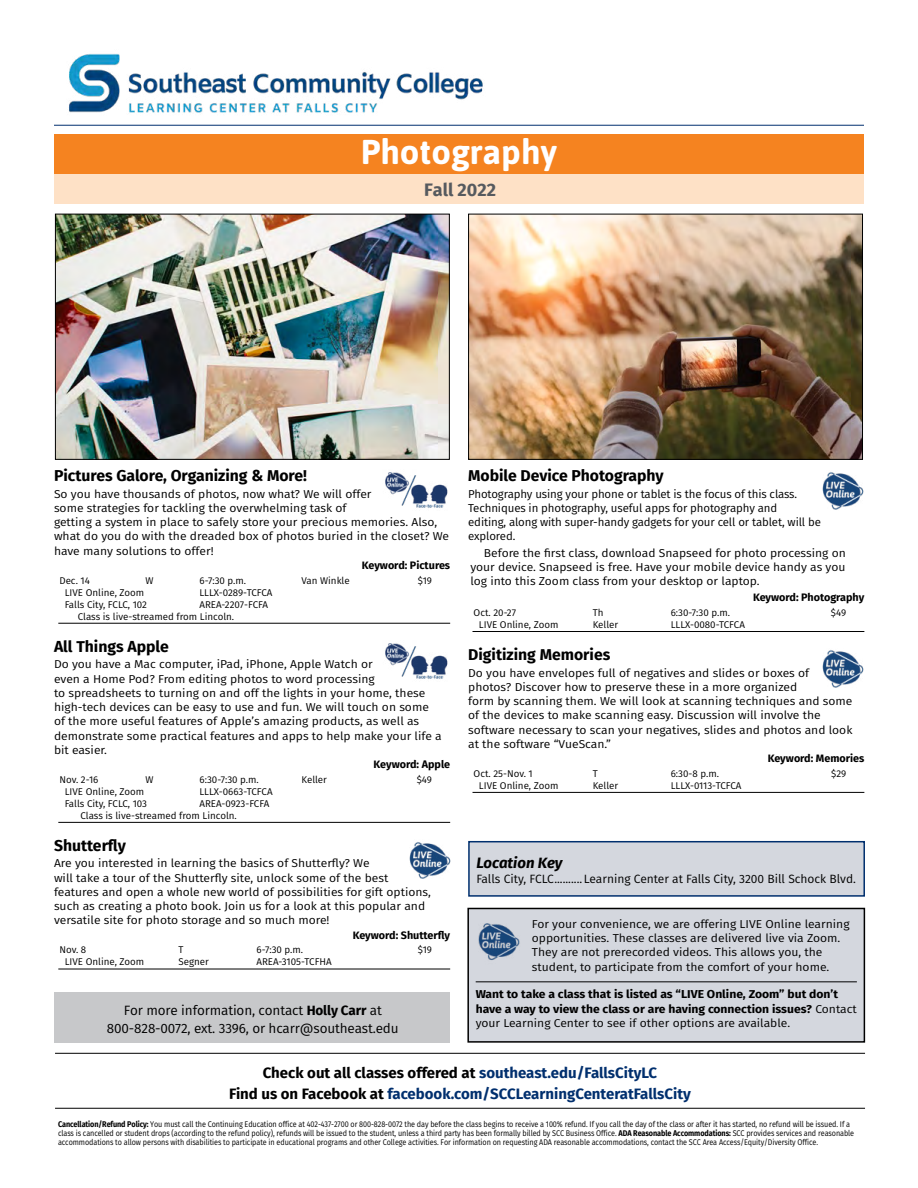
<style>
.page{position:relative;width:918px;height:1188px;background:#fff}
.page>*{position:absolute;margin:0;border:0;box-sizing:border-box;transform-origin:0 0}
.t1{font:700 34.5px "Asap";color:#fff}
.t2{font:700 18px "Fira Sans";color:#565a5f}
.t3{font:700 15.75px "Fira Sans";color:#000}
.t4{font:700 15px "Fira Sans";color:#002f6e}
.t5{font:700 15px "Fira Sans";color:#000}
.IOC_Town{font:italic 700 15px "Fira Sans";color:#000}
.t6{font:13.5px/18px "Fira Sans";letter-spacing:-.01em;color:#000;text-align:center}
.IOC_Location{font:12px "Fira Sans";color:#000}
.class_description{font:11.55px/14.2px "Fira Sans";color:#000;scale:1.06 1}
.class_description-2{font:11.55px/14.2px "Fira Sans";color:#000}
.class_description-3{font:700 11.55px/14.2px "Fira Sans";color:#000;scale:1.06 1}
.class_details{font:11.55px/14.2px "Fira Sans";color:#000;text-align:justify;scale:1.06 1}
.keyword{font:700 10.8px "Fira Sans";color:#000}
.logistics_multi_sec{font:9.75px/12px "Fira Sans";color:#000}
.logistics{font:9.75px "Fira Sans";color:#000}
.t7{font:8.25px/9px "Fira Sans";letter-spacing:-.01em;color:#000;scale:.88 1}
.s1{font-weight:700}
.s2{font-weight:400}
.s3{color:#002f6e}
.s4{color:#000}
</style>
<div class="page">
<hr style="left:54px;top:125px;width:810px;height:1px;background:#002f6e">
<hr style="left:58px;top:623px;width:392px;height:1px;background:#000">
<hr style="left:58px;top:822px;width:392px;height:1px;background:#000">
<hr style="left:58px;top:969px;width:392px;height:1px;background:#000">
<hr style="left:473px;top:631px;width:391px;height:1px;background:#000">
<hr style="left:473px;top:792px;width:391px;height:1px;background:#000">
<img style="left:385px;top:472px;width:63px;height:36px">
<img style="left:385px;top:643px;width:63px;height:36px">
<img style="left:409px;top:842px;width:42px;height:37px">
<img style="left:822px;top:472px;width:42px;height:38px">
<img style="left:822px;top:650px;width:42px;height:38px">
<div style="left:469px;top:842px;width:395px;height:54px;background:#d4d7de"></div>
<div style="left:468px;top:841px;width:397px;height:56px;border:2px solid #002f6e"></div>
<div style="left:54px;top:992px;width:395px;height:51px;background:#c7c8ca"></div>
<div style="left:54px;top:134px;width:810px;height:41px;background:#f58320"></div>
<div style="left:54px;top:175px;width:810px;height:29px;background:#fee1c6"></div>
<img style="left:54px;top:54px;width:443px;height:71px">
<hr style="left:55px;top:1053px;width:810px;height:1px;background:#000">
<hr style="left:55px;top:1108px;width:810px;height:1px;background:#000">
<div style="left:468px;top:908px;width:396px;height:134px;background:#d4d7de"></div>
<hr style="left:476px;top:981px;width:381px;height:1px;background:#000">
<div style="left:467px;top:908px;width:398px;height:135px;border:2px solid #000"></div>
<img style="left:478px;top:923px;width:42px;height:37px">
<img style="left:468px;top:213px;width:395px;height:247px">
<img style="left:55px;top:213px;width:395px;height:247px">
<p class="t1" style="left:361px;top:128px;width:198px">Photography</p>
<p class="t2" style="left:424px;top:175px;width:74px">Fall 2022</p>
<p class="t3" style="left:54px;top:462px;width:254px">Pictures Galore, Organizing &amp; More!</p>
<p class="class_description" style="left:54px;top:486px;width:374px">So you have thousands of photos, now what? We will offer<br>some strategies for tackling the overwhelming task of<br>getting a system in place to safely store your precious memories. Also, what do you do with the dreaded box of photos buried in the closet? We have many solutions to offer!</p>
<p class="keyword" style="left:362px;top:556px;width:90px">Keyword: Pictures</p>
<p class="logistics_multi_sec" style="left:59px;top:574px;width:32px">Dec. 14</p>
<p class="logistics_multi_sec" style="left:146px;top:574px;width:10px">W</p>
<p class="logistics_multi_sec" style="left:199px;top:574px;width:48px">6-7:30 p.m.</p>
<p class="logistics_multi_sec" style="left:301px;top:574px;width:50px">Van Winkle</p>
<p class="logistics_multi_sec" style="left:418px;top:574px;width:16px">$19</p>
<p class="logistics_multi_sec" style="left:65px;top:586px;width:81px">LIVE Online, Zoom</p>
<p class="logistics_multi_sec" style="left:199px;top:586px;width:75px">LLLX-0289-TCFCA</p>
<p class="logistics_multi_sec" style="left:65px;top:598px;width:84px">Falls City, FCLC, 102</p>
<p class="logistics_multi_sec" style="left:78px;top:598px;width:192px;text-indent:122px">AREA-2207-FCFA<br>Class is live-streamed from Lincoln.</p>
<p class="t3" style="left:54px;top:633px;width:116px">All Things Apple</p>
<p class="class_description" style="left:54px;top:657px;width:367px">Do you have a Mac computer, iPad, iPhone, Apple Watch or<br>even a Home Pod? From editing photos to word processing<br>to spreadsheets to turning on and off the lights in your home, these high-tech devices can be easy to use and fun. We will touch on some of the more useful features of Apple’s amazing products, as well as demonstrate some practical features and apps to help make your life a bit easier.</p>
<p class="keyword" style="left:374px;top:755px;width:78px">Keyword: Apple</p>
<p class="logistics_multi_sec" style="left:59px;top:773px;width:41px">Nov. 2-16</p>
<p class="logistics_multi_sec" style="left:146px;top:773px;width:10px">W</p>
<p class="logistics_multi_sec" style="left:199px;top:773px;width:61px">6:30-7:30 p.m.</p>
<p class="logistics_multi_sec" style="left:301px;top:773px;width:27px">Keller</p>
<p class="logistics_multi_sec" style="left:417px;top:773px;width:17px">$49</p>
<p class="logistics_multi_sec" style="left:65px;top:785px;width:81px">LIVE Online, Zoom</p>
<p class="logistics_multi_sec" style="left:199px;top:785px;width:75px">LLLX-0663-TCFCA</p>
<p class="logistics_multi_sec" style="left:65px;top:797px;width:84px">Falls City, FCLC, 103</p>
<p class="logistics_multi_sec" style="left:81px;top:797px;width:190px;text-indent:119px">AREA-0923-FCFA<br>Class is live-streamed from Lincoln.</p>
<p class="t3" style="left:54px;top:832px;width:73px">Shutterfly</p>
<p class="class_description" style="left:54px;top:856px;width:357px">Are you interested in learning the basics of Shutterfly? We<br>will take a tour of the Shutterfly site, unlock some of the best features and open a whole new world of possibilities for gift options, such as creating a photo book. Join us for a look at this popular and versatile site for photo storage and so much more!</p>
<p class="keyword" style="left:353px;top:926px;width:99px">Keyword: Shutterfly</p>
<p class="logistics" style="left:59px;top:943px;width:28px">Nov. 8</p>
<p class="logistics" style="left:179px;top:943px;width:7px">T</p>
<p class="logistics" style="left:257px;top:943px;width:48px">6-7:30 p.m.</p>
<p class="logistics" style="left:418px;top:943px;width:16px">$19</p>
<p class="logistics" style="left:65px;top:955px;width:81px">LIVE Online, Zoom</p>
<p class="logistics" style="left:179px;top:955px;width:32px">Segner</p>
<p class="logistics" style="left:256px;top:955px;width:77px">AREA-3105-TCFHA</p>
<p class="t6" style="left:107px;top:1001px;width:293px">For more information, contact <span class="s1">Holly Carr</span> at<br>800-828-0072, ext. 3396, or hcarr@southeast.edu</p>
<p class="t3" style="left:468px;top:462px;width:197px">Mobile Device Photography</p>
<p class="class_description-2" style="left:468px;top:486px;width:354px">Photography using your phone or tablet is the focus of this class.<br>Techniques in photography, useful apps for photography and<br>editing, along with super-handy gadgets for your cell or tablet, will be explored.</p>
<p class="class_details" style="left:470px;top:545px;width:356px;text-indent:14px">Before the first class, download Snapseed for photo processing on your device. Snapseed is free. Have your mobile device handy as you log into this Zoom class from your desktop or laptop.</p>
<p class="keyword" style="left:753px;top:588px;width:113px">Keyword: Photography</p>
<p class="logistics" style="left:474px;top:605px;width:44px">Oct. 20-27</p>
<p class="logistics" style="left:593px;top:605px;width:12px">Th</p>
<p class="logistics" style="left:671px;top:605px;width:61px">6:30-7:30 p.m.</p>
<p class="logistics" style="left:831px;top:605px;width:17px">$49</p>
<p class="logistics" style="left:479px;top:617px;width:81px">LIVE Online, Zoom</p>
<p class="logistics" style="left:593px;top:617px;width:27px">Keller</p>
<p class="logistics" style="left:671px;top:617px;width:76px">LLLX-0080-TCFCA</p>
<p class="t3" style="left:468px;top:641px;width:144px">Digitizing Memories</p>
<p class="class_description" style="left:468px;top:665px;width:364px">Do you have envelopes full of negatives and slides or boxes of photos? Discover how to preserve these in a more organized<br>form by scanning them. We will look at scanning techniques and some of the devices to make scanning easy. Discussion will involve the software necessary to scan your negatives, slides and photos and look at the software “VueScan.”</p>
<p class="keyword" style="left:768px;top:749px;width:98px">Keyword: Memories</p>
<p class="logistics" style="left:474px;top:766px;width:61px">Oct. 25-Nov. 1</p>
<p class="logistics" style="left:593px;top:766px;width:7px">T</p>
<p class="logistics" style="left:671px;top:766px;width:50px">6:30-8 p.m.</p>
<p class="logistics" style="left:831px;top:766px;width:16px">$29</p>
<p class="logistics" style="left:479px;top:778px;width:81px">LIVE Online, Zoom</p>
<p class="logistics" style="left:593px;top:778px;width:27px">Keller</p>
<p class="logistics" style="left:671px;top:778px;width:72px">LLLX-0113-TCFCA</p>
<p class="IOC_Town" style="left:476px;top:850px;width:88px">Location Key</p>
<p class="IOC_Location" style="left:476px;top:870px;width:381px">Falls City, FCLC.......... Learning Center at Falls City, 3200 Bill Schock Blvd.</p>
<p class="class_description" style="left:532px;top:916px;width:301px">For your convenience, we are offering LIVE Online learning opportunities. These classes are delivered live via Zoom.<br>They are not prerecorded videos. This allows you, the student, to participate from the comfort of your home.</p>
<p class="class_description-3" style="left:476px;top:986px;width:361px">Want to take a class that is listed as “LIVE Online, Zoom” but don’t have a way to view the class or are having connection issues? <span class="s2">Contact your Learning Center to see if other options are available.</span></p>
<p class="t5" style="left:263px;top:1061px;width:396px">Check out all classes offered at <span class="s3">southeast.edu/FallsCityLC</span></p>
<p class="t4" style="left:229px;top:1081px;width:463px"><span class="s4">Find us on Facebook at</span> facebook.com/SCCLearningCenteratFallsCity</p>
<p class="t7" style="left:58px;top:1119px;width:906px"><span class="s1">Cancellation/Refund Policy:</span> You must call the Continuing Education office at 402-437-2700 or 800-828-0072 the day before the class begins to receive a 100% refund. If you call the day of the class or after it has started, no refund will be issued. If a class is cancelled or student drops (according to the refund policy), refunds will be issued to the student, unless a third party has been formally billed by SCC Business Office. <span class="s1">ADA Reasonable Accommodations:</span> SCC provides services and reasonable accommodations to allow persons with disabilities to participate in educational programs and other College activities. For information on requesting ADA reasonable accommodations, contact the SCC Area Access/Equity/Diversity Office.</p>
</div>
